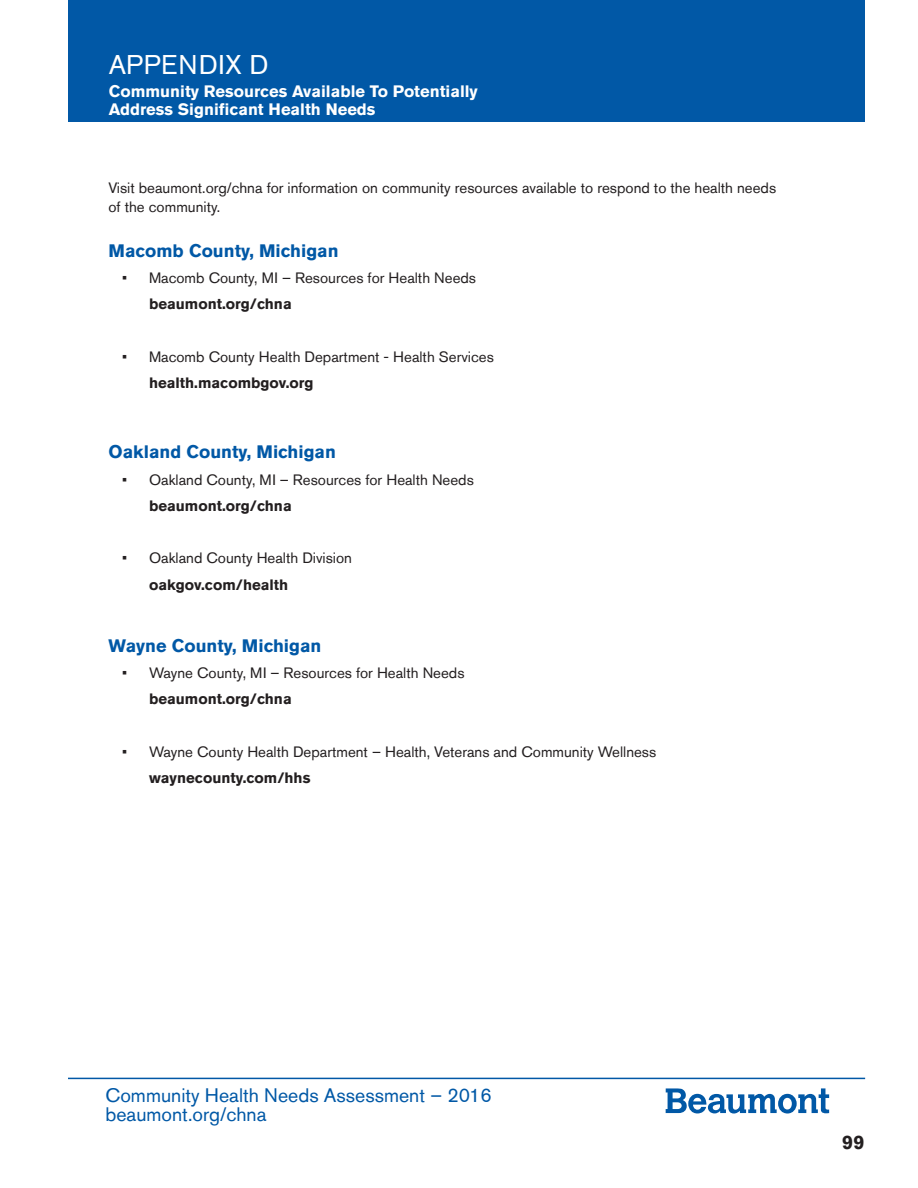
<style>
.page{position:relative;width:918px;height:1188px;background:#fff}
.page>*{position:absolute;margin:0;border:0;box-sizing:border-box;transform-origin:0 0}
.t1{font:27px "Akzidenz Grotesk Std";letter-spacing:.02em;color:#fff}
.t2{font:19.5px/19.5px "Akzidenz Grotesk Std";color:#0158a6}
.t3{font:700 19.5px "Akzidenz Grotesk Std";color:#231f20}
.t4{font:700 18px "Akzidenz Grotesk Std";color:#0158a6}
.t5{font:700 16.5px/18px "Akzidenz Grotesk Std";color:#fff}
.t6{font:15px/19.5px "Akzidenz Grotesk Std";color:#231f20}
.t7{font:700 15px "Akzidenz Grotesk Std";color:#231f20}
</style>
<div class="page">
<div style="left:68px;top:0;width:796px;height:121px;background:#0158a6"></div>
<svg style="left:666px;top:1088px;width:163px;height:25px"></svg>
<hr style="left:68px;top:1078px;width:797px;height:1px;background:#0158a6">
<h1 class="t1" style="left:109px;top:49px;width:161px">APPENDIX D</h1>
<p class="t5" style="left:109px;top:82px;width:371px">Community Resources Available To Potentially<br>Address Significant Health Needs</p>
<p class="t6" style="left:109px;top:178px;width:669px">Visit beaumont.org/chna for information on community resources available to respond to the health needs of the community.</p>
<p class="t4" style="left:109px;top:240px;width:232px">Macomb County, Michigan</p>
<p class="t6" style="left:122px;top:268px;width:356px">• Macomb County, MI – Resources for Health Needs</p>
<p class="t7" style="left:149px;top:295px;width:144px">beaumont.org/chna</p>
<p class="t6" style="left:122px;top:347px;width:373px">• Macomb County Health Department - Health Services</p>
<p class="t7" style="left:149px;top:374px;width:166px">health.macombgov.org</p>
<p class="t4" style="left:109px;top:442px;width:229px">Oakland County, Michigan</p>
<p class="t6" style="left:122px;top:470px;width:353px">• Oakland County, MI – Resources for Health Needs</p>
<p class="t7" style="left:149px;top:497px;width:144px">beaumont.org/chna</p>
<p class="t6" style="left:122px;top:548px;width:231px">• Oakland County Health Division</p>
<p class="t7" style="left:149px;top:576px;width:141px">oakgov.com/health</p>
<p class="t4" style="left:109px;top:635px;width:214px">Wayne County, Michigan</p>
<p class="t6" style="left:122px;top:663px;width:344px">• Wayne County, MI – Resources for Health Needs</p>
<p class="t7" style="left:149px;top:691px;width:144px">beaumont.org/chna</p>
<p class="t6" style="left:122px;top:742px;width:536px">• Wayne County Health Department – Health, Veterans and Community Wellness</p>
<p class="t7" style="left:149px;top:769px;width:163px">waynecounty.com/hhs</p>
<h2 class="t2" style="left:106px;top:1085px;width:388px">Community Health Needs Assessment – 2016 beaumont.org/chna</h2>
<h2 class="t3" style="left:842px;top:1130px;width:24px">99</h2>
</div>
